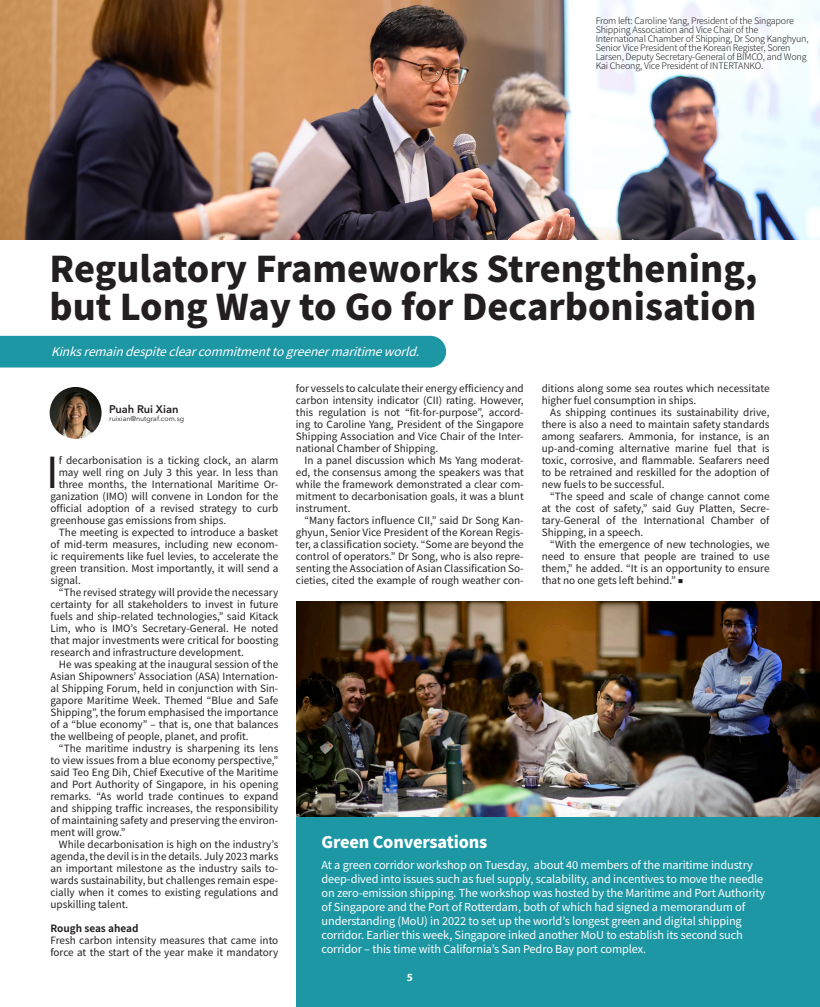
<style>
.page{position:relative;width:820px;height:1007px;background:#fff}
.page>*{position:absolute;margin:0;border:0;box-sizing:border-box;transform-origin:0 0}
.t1{font:42.7px "Noto Sans JP";color:#231f20}
.t2{font:900 35.3px/37.7px "Noto Sans JP";color:#231f20}
.t3{font:900 16px "Noto Sans JP";letter-spacing:-.01em;color:#fff}
.t4{font:italic 12px "Noto Sans JP";color:#fff}
.t5{font:11px/14px "Noto Sans JP";letter-spacing:-.01em;color:#fff}
.t6{font:600 11px "Avenir Next LT Pro";color:#231f20}
.t7{font:700 11px "Myriad Pro";color:#fff}
.t8{font:10px/12px "Noto Sans JP";color:#231f20;text-align:justify}
.t9{font:700 10px "Noto Sans JP";color:#231f20}
.t10{font:300 9px/9px "Noto Sans JP";letter-spacing:-.02em;color:#231f20}
.t11{font:7px "Avenir Next LT Pro";color:#231f20}
.s1{font-weight:100;font-size:5px}
</style>
<div class="page">
<img style="left:0;top:0;width:819px;height:239px">
<div style="left:296px;top:601px;width:523px;height:406px;background:#1e97a5"></div>
<div style="left:0;top:336px;width:446px;height:31px;background:#1e97a5"></div>
<img style="left:50px;top:387px;width:51px;height:52px;border-radius:26px">
<img style="left:296px;top:601px;width:523px;height:215px">
<p class="t10" style="left:595px;top:17px;width:214px">From left: Caroline Yang, President of the Singapore Shipping Association and Vice Chair of the International Chamber of Shipping, Dr Song Kanghyun, Senior Vice President of the Korean Register, Soren Larsen, Deputy Secretary-General of BIMCO, and Wong Kai Cheong, Vice President of INTERTANKO.</p>
<p class="t2" style="left:50px;top:251px;width:709px">Regulatory Frameworks Strengthening, but Long Way to Go for Decarbonisation</p>
<p class="t4" style="left:51px;top:345px;width:378px">Kinksremaindespiteclearcommitmenttogreenermaritimeworld.</p>
<p class="t6" style="left:109px;top:402px;width:71px">Puah Rui Xian</p>
<p class="t11" style="left:109px;top:414px;width:77px">ruixian@nutgraf.com.sg</p>
<p class="t1" style="left:46px;top:448px;width:14px">I</p>
<p class="t8" style="left:59px;top:454px;width:221px">f decarbonisation is a ticking clock, an alarm</p>
<p class="t8" style="left:59px;top:466px;width:221px">may well ring on July 3 this year. In less than</p>
<p class="t8" style="left:59px;top:478px;width:221px">three months, the International Maritime Or-</p>
<p class="t8" style="left:50px;top:490px;width:229px">ganization (IMO) will convene in London for the</p>
<p class="t8" style="left:50px;top:502px;width:229px">official adoption of a revised strategy to curb</p>
<p class="t8" style="left:50px;top:514px;width:177px">greenhouse gas emissions from ships.</p>
<p class="t8" style="left:50px;top:526px;width:229px;text-indent:9px">The meeting is expected to introduce a basket of mid-term measures, including new econom&shy;ic requirements like fuel levies, to accelerate the green transition. Most importantly, it will send a signal.</p>
<p class="t8" style="left:50px;top:586px;width:229px;text-indent:9px">“The revised strategy will provide the necessary certainty for all stakeholders to invest in future fuels and ship-related technologies,” said Kitack Lim, who is IMO’s Secretary-General. He noted that major investments were critical for boosting research and infrastructure development.</p>
<p class="t8" style="left:50px;top:658px;width:229px;text-indent:9px">He was speaking at the inaugural session of the Asian Shipowners’ Association (ASA) Internation&shy;al Shipping Forum, held in conjunction with Sin&shy;gapore Maritime Week. Themed “Blue and Safe Shipping”, the forum emphasised the importance of a “blue economy” – that is, one that balances the wellbeing of people, planet, and profit.</p>
<p class="t8" style="left:50px;top:742px;width:229px;text-indent:9px">“The maritime industry is sharpening its lens to view issues from a blue economy perspective,” said Teo Eng Dih, Chief Executive of the Maritime and Port Authority of Singapore, in his opening remarks. “As world trade continues to expand and shipping traffic increases, the responsibility of maintaining safety and preserving the environ&shy;ment will grow.”</p>
<p class="t8" style="left:50px;top:838px;width:229px;text-indent:9px">While decarbonisation is high on the industry’s agenda, the devil is in the details. July 2023 marks an important milestone as the industry sails to&shy;wards sustainability, but challenges remain espe&shy;cially when it comes to existing regulations and upskilling talent.</p>
<p class="t9" style="left:50px;top:923px;width:90px">Rough seas ahead</p>
<p class="t8" style="left:50px;top:934px;width:229px">Fresh carbon intensity measures that came into force at the start of the year make it mandatory</p>
<p class="t8" style="left:296px;top:382px;width:229px">for vessels to calculate their energy efficiency and carbon intensity indicator (CII) rating. However, this regulation is not “fit-for-purpose”, accord&shy;ing to Caroline Yang, President of the Singapore Shipping Association and Vice Chair of the Inter&shy;national Chamber of Shipping.</p>
<p class="t8" style="left:296px;top:454px;width:229px;text-indent:9px">In a panel discussion which Ms Yang moderat&shy;ed, the consensus among the speakers was that while the framework demonstrated a clear com&shy;mitment to decarbonisation goals, it was a blunt instrument.</p>
<p class="t8" style="left:296px;top:514px;width:229px;text-indent:9px">“Many factors influence CII,” said Dr Song Kan&shy;ghyun, Senior Vice President of the Korean Regis&shy;ter, a classification society. “Some are beyond the control of operators.” Dr Song, who is also repre&shy;senting the Association of Asian Classification So&shy;cieties, cited the example of rough weather con-</p>
<p class="t8" style="left:541px;top:382px;width:229px">ditions along some sea routes which necessitate higher fuel consumption in ships.</p>
<p class="t8" style="left:541px;top:406px;width:229px;text-indent:9px">As shipping continues its sustainability drive, there is also a need to maintain safety standards among seafarers. Ammonia, for instance, is an up-and-coming alternative marine fuel that is toxic, corrosive, and flammable. Seafarers need to be retrained and reskilled for the adoption of new fuels to be successful.</p>
<p class="t8" style="left:541px;top:490px;width:229px;text-indent:9px">“The speed and scale of change cannot come at the cost of safety,” said Guy Platten, Secre&shy;tary-General of the International Chamber of Shipping, in a speech.</p>
<p class="t8" style="left:541px;top:538px;width:229px;text-indent:9px">“With the emergence of new technologies, we need to ensure that people are trained to use them,” he added. “It is an opportunity to ensure that no one gets left behind.” <span class="s1">■</span></p>
<p class="t3" style="left:321px;top:833px;width:167px">Green Conversations</p>
<p class="t5" style="left:321px;top:858px;width:445px">At a green corridor workshop on Tuesday, about 40 members of the maritime industry deep-dived into issues such as fuel supply, scalability, and incentives to move the needle on zero-emission shipping. The workshop was hosted by the Maritime and Port Authority of Singapore and the Port of Rotterdam, both of which had signed a memorandum of understanding (MoU) in 2022 to set up the world’s longest green and digital shipping corridor. Earlier this week, Singapore inked another MoU to establish its second such corridor – this time with California’s San Pedro Bay port complex.</p>
<p class="t7" style="left:407px;top:969px;width:8px">5</p>
</div>
